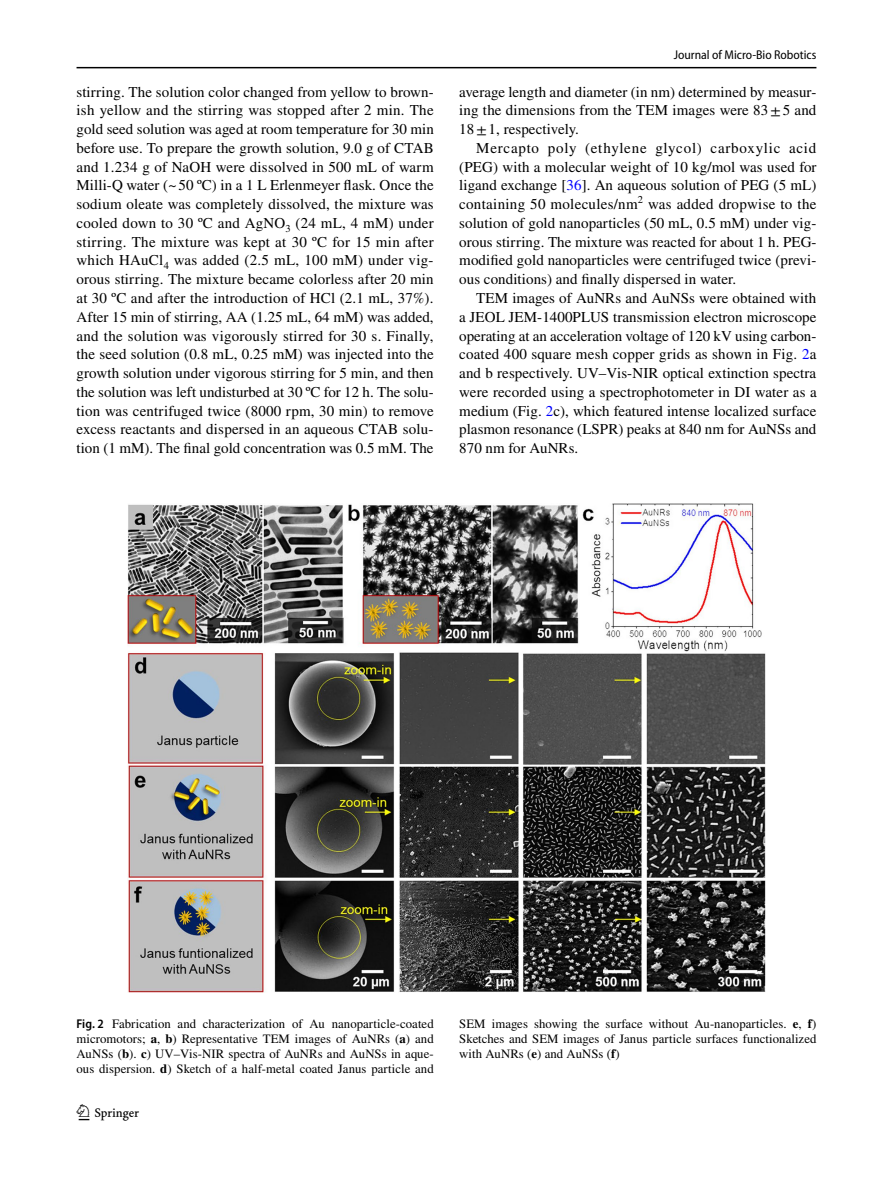
<style>
.page{position:relative;width:893px;height:1187px;background:#fff}
.page>*{position:absolute;margin:0;border:0;box-sizing:border-box;transform-origin:0 0}
.t1{font:22.5px "Springnew Regular 2";color:#000}
.t2{font:15px/18.8px "STIX";letter-spacing:.005em;color:#000;text-align:justify}
.t3{font:12.75px/15px "STIX";letter-spacing:.005em;color:#000;text-align:justify}
.t4{font:semi-condensed 12.75px "Myriad Pro";color:#000}
.s1{color:#00f}
.s2{font-family:"Myriad Pro";font-weight:600;font-stretch:semi-condensed}
.s3{font-weight:700}
</style>
<div class="page">
<hr style="left:77px;top:67px;width:739px;height:1px;background:#000">
<img style="left:128px;top:503px;width:637px;height:489px">
<p class="t4" style="left:674px;top:48px;width:144px">Journal of Micro-Bio Robotics</p>
<p class="t2" style="left:77px;top:83px;width:359px">stirring. The solution color changed from yellow to brown&shy;ish yellow and the stirring was stopped after 2 min. The gold seed solution was aged at room temperature for 30 min before use. To prepare the growth solution, 9.0 g of CTAB and 1.234 g of NaOH were dissolved in 500 mL of warm Milli-Q water (~50 ºC) in a 1 L Erlenmeyer flask. Once the sodium oleate was completely dissolved, the mixture was cooled down to 30 ºC and AgNO<sub>3</sub> (24 mL, 4 mM) under stirring. The mixture was kept at 30 ºC for 15 min after which HAuCl<sub>4</sub> was added (2.5 mL, 100 mM) under vig&shy;orous stirring. The mixture became colorless after 20 min at 30 ºC and after the introduction of HCl (2.1 mL, 37%).<br>After 15 min of stirring, AA (1.25 mL, 64 mM) was added, and the solution was vigorously stirred for 30 s. Finally, the seed solution (0.8 mL, 0.25 mM) was injected into the growth solution under vigorous stirring for 5 min, and then the solution was left undisturbed at 30 ºC for 12 h. The solu&shy;tion was centrifuged twice (8000 rpm, 30 min) to remove excess reactants and dispersed in an aqueous CTAB solu&shy;tion (1 mM). The final gold concentration was 0.5 mM. The</p>
<p class="t2" style="left:459px;top:83px;width:359px">average length and diameter (in nm) determined by measur&shy;ing the dimensions from the TEM images were 83±5 and 18±1, respectively.</p>
<p class="t2" style="left:459px;top:139px;width:359px;text-indent:17px">Mercapto poly (ethylene glycol) carboxylic acid (PEG) with a molecular weight of 10 kg/mol was used for ligand exchange [<span class="s1">36</span>]. An aqueous solution of PEG (5 mL) containing 50 molecules/nm<sup>2</sup> was added dropwise to the solution of gold nanoparticles (50 mL, 0.5 mM) under vig&shy;orous stirring. The mixture was reacted for about 1 h. PEG&shy;modified gold nanoparticles were centrifuged twice (previ&shy;ous conditions) and finally dispersed in water.</p>
<p class="t2" style="left:459px;top:289px;width:359px;text-indent:17px">TEM images of AuNRs and AuNSs were obtained with a JEOL JEM-1400PLUS transmission electron microscope operating at an acceleration voltage of 120 kV using carbon&shy;coated 400 square mesh copper grids as shown in Fig. <span class="s1">2</span>a and b respectively. UV–Vis-NIR optical extinction spectra were recorded using a spectrophotometer in DI water as a medium (Fig. <span class="s1">2</span>c), which featured intense localized surface plasmon resonance (LSPR) peaks at 840 nm for AuNSs and 870 nm for AuNRs.</p>
<p class="t3" style="left:77px;top:1016px;width:359px"><span class="s2">Fig. 2</span> Fabrication and characterization of Au nanoparticle-coated micromotors; <span class="s3">a</span>, <span class="s3">b</span>) Representative TEM images of AuNRs (<span class="s3">a</span>) and AuNSs (<span class="s3">b</span>). <span class="s3">c</span>) UV–Vis-NIR spectra of AuNRs and AuNSs in aque&shy;ous dispersion. <span class="s3">d</span>) Sketch of a half-metal coated Janus particle and</p>
<p class="t3" style="left:459px;top:1016px;width:359px">SEM images showing the surface without Au-nanoparticles. <span class="s3">e</span>, <span class="s3">f</span>)<br>Sketches and SEM images of Janus particle surfaces functionalized with AuNRs (<span class="s3">e</span>) and AuNSs (<span class="s3">f</span>)</p>
<h1 class="t1" style="left:79px;top:1104px;width:62px">1 3</h1>
</div>
